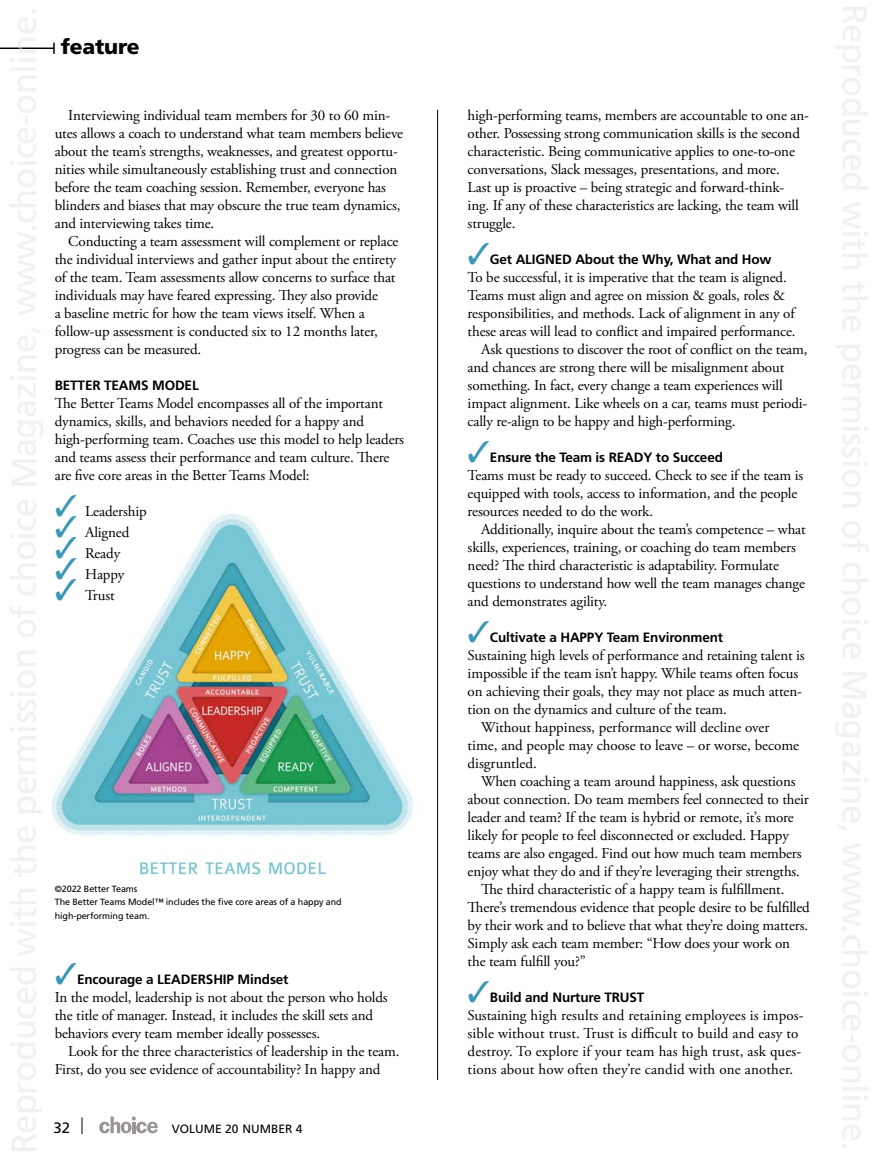
<style>
.page{position:relative;width:891px;height:1161px;background:#fff}
.page>*{position:absolute;margin:0;border:0;box-sizing:border-box;transform-origin:0 0}
.t1{font:900 21px "Frutiger";letter-spacing:-.01em;color:#000}
.t2{font:15px/18px "Adobe Garamond Pro";letter-spacing:-.01em;color:#000}
.t3{font:15px/18px "Adobe Garamond Pro";letter-spacing:.01em;color:#000}
.t4{font:15px "Frutiger";color:#000}
.t5{font:700 13.5px "Frutiger";letter-spacing:-.01em;color:#000}
.t6{font:12px "Frutiger";color:#000}
.t7{font:9px/13.5px "Frutiger";letter-spacing:-.01em;color:#000}
.s1{color:#3c98b5}
</style>
<div class="page">
<svg style="left:82px;top:1117px;width:1px;height:17px"></svg>
<svg style="left:99px;top:1117px;width:59px;height:16px"></svg>
<hr style="left:0;top:48px;width:54px;height:1px;background:#000">
<svg style="left:53px;top:43px;width:2px;height:11px"></svg>
<hr style="left:437px;top:110px;width:1px;height:970px;background:#000">
<img style="left:51px;top:514px;width:362px;height:361px">
<h1 class="t1" style="left:61px;top:34px;width:80px">feature</h1>
<p class="t2" style="left:55px;top:107px;width:350px;text-indent:14px">Interviewing individual team members for 30 to 60 min&shy;utes allows a coach to understand what team members believe about the team’s strengths, weaknesses, and greatest opportu&shy;nities while simultaneously establishing trust and connection before the team coaching session. Remember, everyone has blinders and biases that may obscure the true team dynamics, and interviewing takes time.</p>
<p class="t2" style="left:55px;top:233px;width:345px;text-indent:14px">Conducting a team assessment will complement or replace the individual interviews and gather input about the entirety of the team. Team assessments allow concerns to surface that individuals may have feared expressing. They also provide<br>a baseline metric for how the team views itself. When a follow-up assessment is conducted six to 12 months later, progress can be measured.</p>
<p class="t5" style="left:55px;top:378px;width:145px">BETTER TEAMS MODEL</p>
<p class="t2" style="left:55px;top:395px;width:351px">The Better Teams Model encompasses all of the important dynamics, skills, and behaviors needed for a happy and high-performing team. Coaches use this model to help leaders and teams assess their performance and team culture. There are five core areas in the Better Teams Model:</p>
<p class="t2" style="left:55px;top:503px;width:93px"><span class="s1">✓</span> Leadership</p>
<p class="t2" style="left:55px;top:524px;width:76px"><span class="s1">✓</span> Aligned</p>
<p class="t2" style="left:55px;top:545px;width:67px"><span class="s1">✓</span> Ready</p>
<p class="t2" style="left:55px;top:566px;width:71px"><span class="s1">✓</span> Happy</p>
<p class="t2" style="left:55px;top:587px;width:61px"><span class="s1">✓</span> Trust</p>
<p class="t7" style="left:55px;top:882px;width:288px">©2022 Better Teams<br>The Better Teams Model™ includes the five core areas of a happy and high-performing team.</p>
<p class="t5" style="left:55px;top:972px;width:235px"><span class="s1">✓</span>Encourage a LEADERSHIP Mindset</p>
<p class="t2" style="left:55px;top:989px;width:334px">In the model, leadership is not about the person who holds the title of manager. Instead, it includes the skill sets and behaviors every team member ideally possesses.</p>
<p class="t2" style="left:55px;top:1043px;width:346px;text-indent:14px">Look for the three characteristics of leadership in the team.<br>First, do you see evidence of accountability? In happy and</p>
<p class="t4" style="left:54px;top:1119px;width:18px">32</p>
<p class="t6" style="left:172px;top:1121px;width:132px">VOLUME 20 NUMBER 4</p>
<p class="t2" style="left:468px;top:107px;width:343px">high-performing teams, members are accountable to one an&shy;other. Possessing strong communication skills is the second characteristic. Being communicative applies to one-to-one conversations, Slack messages, presentations, and more.<br>Last up is proactive – being strategic and forward-think&shy;ing. If any of these characteristics are lacking, the team will struggle.</p>
<p class="t5" style="left:468px;top:252px;width:306px"><span class="s1">✓</span>Get ALIGNED About the Why, What and How</p>
<p class="t2" style="left:468px;top:269px;width:321px">To be successful, it is imperative that the team is aligned.</p>
<p class="t2" style="left:468px;top:287px;width:319px">Teams must align and agree on mission &amp; goals, roles &amp;</p>
<p class="t2" style="left:468px;top:305px;width:329px">responsibilities, and methods. Lack of alignment in any of</p>
<p class="t2" style="left:468px;top:323px;width:329px">these areas will lead to conflict and impaired performance.</p>
<p class="t2" style="left:481px;top:341px;width:328px">Ask questions to discover the root of conflict on the team,</p>
<p class="t2" style="left:468px;top:359px;width:318px">and chances are strong there will be misalignment about</p>
<p class="t2" style="left:468px;top:377px;width:317px">something. In fact, every change a team experiences will</p>
<p class="t2" style="left:468px;top:395px;width:341px">impact alignment. Like wheels on a car, teams must periodi-</p>
<p class="t2" style="left:468px;top:413px;width:269px">cally re-align to be happy and high-performing.</p>
<p class="t5" style="left:468px;top:450px;width:257px"><span class="s1">✓</span>Ensure the Team is READY to Succeed</p>
<p class="t2" style="left:468px;top:467px;width:337px">Teams must be ready to succeed. Check to see if the team is equipped with tools, access to information, and the people resources needed to do the work.</p>
<p class="t2" style="left:468px;top:521px;width:340px;text-indent:14px">Additionally, inquire about the team’s competence – what skills, experiences, training, or coaching do team members need? The third characteristic is adaptability. Formulate questions to understand how well the team manages change and demonstrates agility.</p>
<p class="t5" style="left:468px;top:630px;width:257px"><span class="s1">✓</span>Cultivate a HAPPY Team Environment</p>
<p class="t2" style="left:468px;top:647px;width:339px">Sustaining high levels of performance and retaining talent is</p>
<p class="t2" style="left:468px;top:665px;width:332px">impossible if the team isn’t happy. While teams often focus</p>
<p class="t2" style="left:468px;top:683px;width:336px">on achieving their goals, they may not place as much atten-</p>
<p class="t2" style="left:468px;top:701px;width:261px">tion on the dynamics and culture of the team.</p>
<p class="t2" style="left:481px;top:719px;width:290px">Without happiness, performance will decline over</p>
<p class="t2" style="left:468px;top:737px;width:333px">time, and people may choose to leave – or worse, become</p>
<p class="t2" style="left:468px;top:755px;width:71px">disgruntled.</p>
<p class="t2" style="left:481px;top:773px;width:316px">When coaching a team around happiness, ask questions</p>
<p class="t2" style="left:468px;top:791px;width:343px">about connection. Do team members feel connected to their</p>
<p class="t2" style="left:468px;top:809px;width:328px">leader and team? If the team is hybrid or remote, it’s more</p>
<p class="t2" style="left:468px;top:827px;width:323px">likely for people to feel disconnected or excluded. Happy</p>
<p class="t2" style="left:468px;top:845px;width:336px">teams are also engaged. Find out how much team members</p>
<p class="t2" style="left:468px;top:863px;width:334px">enjoy what they do and if they’re leveraging their strengths.</p>
<p class="t2" style="left:481px;top:881px;width:305px">The third characteristic of a happy team is fulfillment.</p>
<p class="t2" style="left:468px;top:899px;width:344px">There’s tremendous evidence that people desire to be fulfilled</p>
<p class="t2" style="left:468px;top:917px;width:342px">by their work and to believe that what they’re doing matters.</p>
<p class="t2" style="left:468px;top:935px;width:324px">Simply ask each team member: “How does your work on</p>
<p class="t2" style="left:468px;top:953px;width:120px">the team fulfill you?”</p>
<p class="t5" style="left:468px;top:990px;width:178px"><span class="s1">✓</span>Build and Nurture TRUST</p>
<p class="t3" style="left:468px;top:1007px;width:338px">Sustaining high results and retaining employees is impos&shy;sible without trust. Trust is difficult to build and easy to destroy. To explore if your team has high trust, ask ques&shy;tions about how often they’re candid with one another.</p>
</div>
